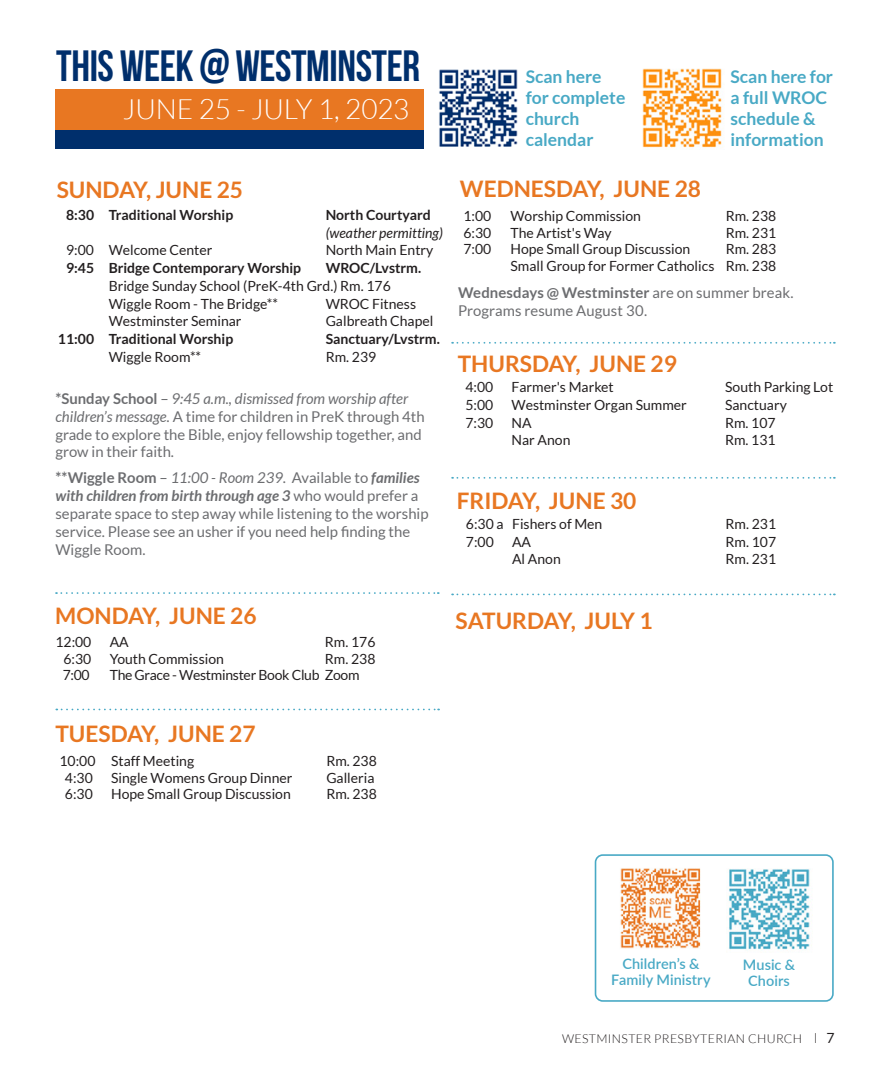
<style>
.page{position:relative;width:882px;height:1071px;background:#fff}
.page>*{position:absolute;margin:0;border:0;box-sizing:border-box;transform-origin:0 0}
.t1{font:43.75px "Bebas Neue";letter-spacing:-.01em;color:#002f6c}
.t2{font:300 28px "Lato";letter-spacing:-.005em;color:#fff}
.t3{font:700 22.75px "Lato";color:#e87722}
.t4{font:700 17.5px/21px "Lato";color:#48a9c5}
.t5{font:14.88px/17.8px "Lato";color:#6c6d70}
.t6{font:600 14.53px/16.1px "Lato";letter-spacing:.005em;color:#48a9c5;text-align:center}
.t7{font:14px "Lato";color:#231f20}
.t8{font:700 14px "Lato";color:#231f20}
.t9{font:14px "Lato";letter-spacing:-.02em;color:#231f20}
.t10{font:italic 14px "Lato";color:#231f20}
.t11{font:300 12.25px "Lato";letter-spacing:.03em;color:#231f20}
.s1{font-weight:700}
.s2{font-style:italic}
.s3{font-weight:700;font-style:italic}
.s4{font-family:"Filosofia Unicase";font-weight:400;font-size:14px}
.s5{font-weight:400;font-size:14px}
</style>
<div class="page">
<div style="left:55px;top:89px;width:369px;height:54px;background:#e87722"></div>
<div style="left:55px;top:130px;width:369px;height:19px;background:#002f6c"></div>
<img style="left:642px;top:68px;width:82px;height:80px">
<img style="left:439px;top:69px;width:79px;height:78px">
<svg style="left:56px;top:592px;width:383px;height:2px"></svg>
<svg style="left:452px;top:477px;width:383px;height:2px"></svg>
<svg style="left:452px;top:594px;width:383px;height:1px"></svg>
<svg style="left:452px;top:342px;width:383px;height:2px"></svg>
<svg style="left:56px;top:709px;width:383px;height:1px"></svg>
<div style="left:595px;top:854px;width:239px;height:148px;border:2px solid #48a9c5;border-radius:7px"></div>
<img style="left:620px;top:868px;width:81px;height:81px">
<img style="left:728px;top:869px;width:84px;height:82px">
<p class="t1" style="left:56px;top:42px;width:365px">THIS WEEK @ WESTMINSTER</p>
<p class="t2" style="left:123px;top:94px;width:288px">JUNE 25 - JULY 1, 2023</p>
<p class="t3" style="left:57px;top:176px;width:188px">SUNDAY, JUNE 25</p>
<p class="t8" style="left:66px;top:207px;width:169px">8:30 Traditional Worship</p>
<p class="t8" style="left:326px;top:207px;width:107px">North Courtyard</p>
<p class="t10" style="left:326px;top:225px;width:119px">(weather permitting)</p>
<p class="t7" style="left:66px;top:242px;width:148px">9:00 Welcome Center</p>
<p class="t7" style="left:326px;top:242px;width:109px">North Main Entry</p>
<p class="t8" style="left:66px;top:260px;width:237px">9:45 Bridge Contemporary Worship</p>
<p class="t8" style="left:326px;top:260px;width:97px">WROC/Lvstrm.</p>
<p class="t7" style="left:109px;top:278px;width:284px">Bridge Sunday School (PreK-4th Grd.) Rm. 176</p>
<p class="t7" style="left:109px;top:296px;width:171px">Wiggle Room - The Bridge**</p>
<p class="t7" style="left:326px;top:296px;width:92px">WROC Fitness</p>
<p class="t7" style="left:109px;top:314px;width:134px">Westminster Seminar</p>
<p class="t7" style="left:326px;top:314px;width:109px">Galbreath Chapel</p>
<p class="t8" style="left:58px;top:331px;width:177px">11:00 Traditional Worship</p>
<p class="t8" style="left:326px;top:331px;width:116px">Sanctuary/Lvstrm.</p>
<p class="t7" style="left:109px;top:349px;width:94px">Wiggle Room**</p>
<p class="t7" style="left:326px;top:349px;width:52px">Rm. 239</p>
<p class="t5" style="left:55px;top:389px;width:371px"><span class="s1">*Sunday School</span> – <span class="s2">9:45 a.m., dismissed from worship after children’s message.</span> A time for children in PreK through 4th grade to explore the Bible, enjoy fellowship together, and grow in their faith.</p>
<p class="t5" style="left:55px;top:469px;width:375px"><span class="s1">**Wiggle Room</span> – <span class="s2">11:00 - Room 239.</span> Available to <span class="s3">families with children from birth through age 3</span> who would prefer a separate space to step away while listening to the worship service. Please see an usher if you need help finding the Wiggle Room.</p>
<p class="t4" style="left:526px;top:66px;width:101px">Scan here for complete church calendar</p>
<p class="t3" style="left:460px;top:176px;width:243px">WEDNESDAY, JUNE 28</p>
<p class="t4" style="left:731px;top:66px;width:104px">Scan here for a full WROC schedule &amp; information</p>
<p class="t7" style="left:463px;top:208px;width:29px">1:00</p>
<p class="t7" style="left:511px;top:208px;width:132px">Worship Commission</p>
<p class="t7" style="left:726px;top:208px;width:52px">Rm. 238</p>
<p class="t7" style="left:463px;top:225px;width:29px">6:30</p>
<p class="t7" style="left:511px;top:225px;width:103px">The Artist's Way</p>
<p class="t7" style="left:726px;top:225px;width:52px">Rm. 231</p>
<p class="t7" style="left:463px;top:241px;width:29px">7:00</p>
<p class="t7" style="left:511px;top:241px;width:181px">Hope Small Group Discussion</p>
<p class="t7" style="left:726px;top:241px;width:52px">Rm. 283</p>
<p class="t7" style="left:511px;top:258px;width:267px">Small Group for Former Catholics Rm. 238</p>
<p class="t5" style="left:458px;top:284px;width:337px"><span class="s1">Wednesdays @ Westminster</span> are on summer break.<br>Programs resume August 30.</p>
<p class="t3" style="left:458px;top:350px;width:221px">THURSDAY, JUNE 29</p>
<p class="t7" style="left:465px;top:379px;width:29px">4:00</p>
<p class="t7" style="left:512px;top:379px;width:104px">Farmer's Market</p>
<p class="t7" style="left:725px;top:379px;width:110px">South Parking Lot</p>
<p class="t7" style="left:465px;top:397px;width:29px">5:00</p>
<p class="t7" style="left:512px;top:397px;width:177px">Westminster Organ Summer</p>
<p class="t7" style="left:725px;top:397px;width:63px">Sanctuary</p>
<p class="t7" style="left:465px;top:415px;width:29px">7:30</p>
<p class="t7" style="left:512px;top:415px;width:22px">NA</p>
<p class="t7" style="left:725px;top:415px;width:52px">Rm. 107</p>
<p class="t7" style="left:512px;top:433px;width:60px">Nar Anon</p>
<p class="t7" style="left:725px;top:433px;width:52px">Rm. 131</p>
<p class="t3" style="left:457px;top:488px;width:181px">FRIDAY, JUNE 30</p>
<p class="t7" style="left:466px;top:516px;width:138px">6:30 a Fishers of Men</p>
<p class="t7" style="left:726px;top:516px;width:52px">Rm. 231</p>
<p class="t7" style="left:466px;top:534px;width:29px">7:00</p>
<p class="t7" style="left:512px;top:534px;width:21px">AA</p>
<p class="t7" style="left:726px;top:534px;width:52px">Rm. 107</p>
<p class="t7" style="left:512px;top:552px;width:50px">Al Anon</p>
<p class="t7" style="left:726px;top:552px;width:52px">Rm. 231</p>
<p class="t3" style="left:55px;top:602px;width:203px">MONDAY, JUNE 26</p>
<p class="t7" style="left:55px;top:634px;width:38px">12:00</p>
<p class="t7" style="left:110px;top:634px;width:21px">AA</p>
<p class="t7" style="left:325px;top:634px;width:52px">Rm. 176</p>
<p class="t7" style="left:64px;top:651px;width:29px">6:30</p>
<p class="t7" style="left:110px;top:651px;width:116px">Youth Commission</p>
<p class="t7" style="left:325px;top:651px;width:52px">Rm. 238</p>
<p class="t7" style="left:63px;top:667px;width:29px">7:00</p>
<p class="t9" style="left:110px;top:667px;width:251px">The Grace - Westminster Book Club Zoom</p>
<p class="t3" style="left:455px;top:607px;width:199px">SATURDAY, JULY 1</p>
<p class="t3" style="left:55px;top:721px;width:202px">TUESDAY, JUNE 27</p>
<p class="t7" style="left:60px;top:753px;width:136px">10:00 Staff Meeting</p>
<p class="t7" style="left:326px;top:753px;width:52px">Rm. 238</p>
<p class="t7" style="left:65px;top:770px;width:29px">4:30</p>
<p class="t7" style="left:111px;top:770px;width:183px">Single Womens Group Dinner</p>
<p class="t7" style="left:326px;top:770px;width:50px">Galleria</p>
<p class="t7" style="left:65px;top:786px;width:29px">6:30</p>
<p class="t7" style="left:111px;top:786px;width:181px">Hope Small Group Discussion</p>
<p class="t7" style="left:326px;top:786px;width:52px">Rm. 238</p>
<p class="t6" style="left:611px;top:955px;width:101px">Children’s &amp;<br>Family Ministry</p>
<p class="t6" style="left:743px;top:956px;width:54px">Music &amp;<br>Choirs</p>
<p class="t11" style="left:562px;top:1032px;width:274px">WESTMINSTER PRESBYTERIAN CHURCH <span class="s4">|</span> <span class="s5">7</span></p>
</div>
